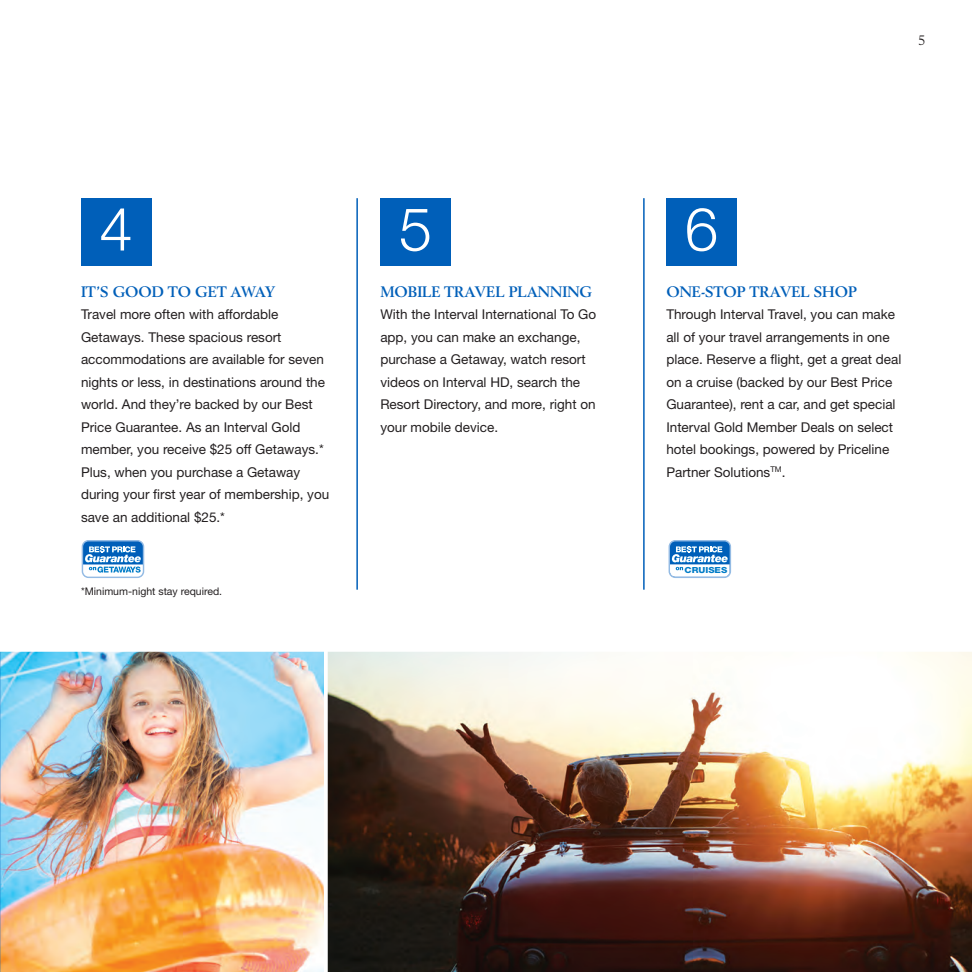
<style>
.page{position:relative;width:972px;height:972px;background:#fff}
.page>*{position:absolute;margin:0;border:0;box-sizing:border-box;transform-origin:0 0}
.t1{font:300 60px "Helvetica Neue LT Pro";color:#fff}
.t2{font:700 15px "Berling LT Std";color:#005fb9}
.t3{font:13.5px/22.5px "Helvetica Neue LT Pro";color:#231f20}
.t4{font:13.5px "Berling LT Std";color:#231f20}
.t5{font:10.5px "Helvetica Neue LT Pro";color:#231f20}
.t6{font:800 8.4px "Helvetica Neue";color:#007cc7;scale:1.12 1}
</style>
<div class="page">
<img style="left:328px;top:652px;width:644px;height:320px">
<img style="left:0;top:652px;width:324px;height:320px">
<div style="left:81px;top:198px;width:70px;height:68px;background:#005fb9"></div>
<div style="left:380px;top:198px;width:71px;height:68px;background:#005fb9"></div>
<div style="left:666px;top:198px;width:71px;height:68px;background:#005fb9"></div>
<hr style="left:356px;top:198px;width:2px;height:392px;background:#005fb9">
<hr style="left:643px;top:198px;width:2px;height:392px;background:#005fb9">
<div style="left:82px;top:541px;width:62px;height:36px;background:#005fb9;border-radius:6px"></div>
<div style="left:82px;top:540px;width:62px;height:38px;border:1px solid #94bbe4;border-radius:6px"></div>
<svg style="left:82px;top:546px;width:62px;height:31px"></svg>
<div style="left:669px;top:541px;width:61px;height:36px;background:#005fb9;border-radius:6px"></div>
<div style="left:669px;top:540px;width:62px;height:38px;border:1px solid #94bbe4;border-radius:6px"></div>
<svg style="left:669px;top:546px;width:61px;height:31px"></svg>
<svg style="left:327px;top:681px;width:1px;height:291px"></svg>
<p class="t4" style="left:918px;top:32px;width:9px">5</p>
<p class="t1" style="left:99px;top:192px;width:35px">4</p>
<p class="t1" style="left:399px;top:192px;width:35px">5</p>
<p class="t1" style="left:685px;top:192px;width:35px">6</p>
<p class="t2" style="left:81px;top:283px;width:196px">IT’S GOOD TO GET AWAY</p>
<p class="t3" style="left:81px;top:303px;width:250px">Travel more often with affordable Getaways. These spacious resort accommodations are available for seven nights or less, in destinations around the world. And they’re backed by our Best Price Guarantee. As an Interval Gold member, you receive $25 off Getaways.* Plus, when you purchase a Getaway during your first year of membership, you save an additional $25.*</p>
<p class="t2" style="left:380px;top:283px;width:213px">MOBILE TRAVEL PLANNING</p>
<p class="t3" style="left:380px;top:303px;width:217px">With the Interval International To Go app, you can make an exchange, purchase a Getaway, watch resort videos on Interval HD, search the<br>Resort Directory, and more, right on your mobile device.</p>
<p class="t2" style="left:666px;top:283px;width:192px">ONE-STOP TRAVEL SHOP</p>
<p class="t3" style="left:666px;top:303px;width:237px">Through Interval Travel, you can make all of your travel arrangements in one place. Reserve a flight, get a great deal on a cruise (backed by our Best Price Guarantee), rent a car, and get special Interval Gold Member Deals on select hotel bookings, powered by Priceline Partner Solutions<sup>TM</sup>.</p>
<p class="t5" style="left:81px;top:584px;width:143px">*Minimum-night stay required.</p>
<p class="t6" style="left:685px;top:565px;width:40px">CRUISES</p>
</div>
